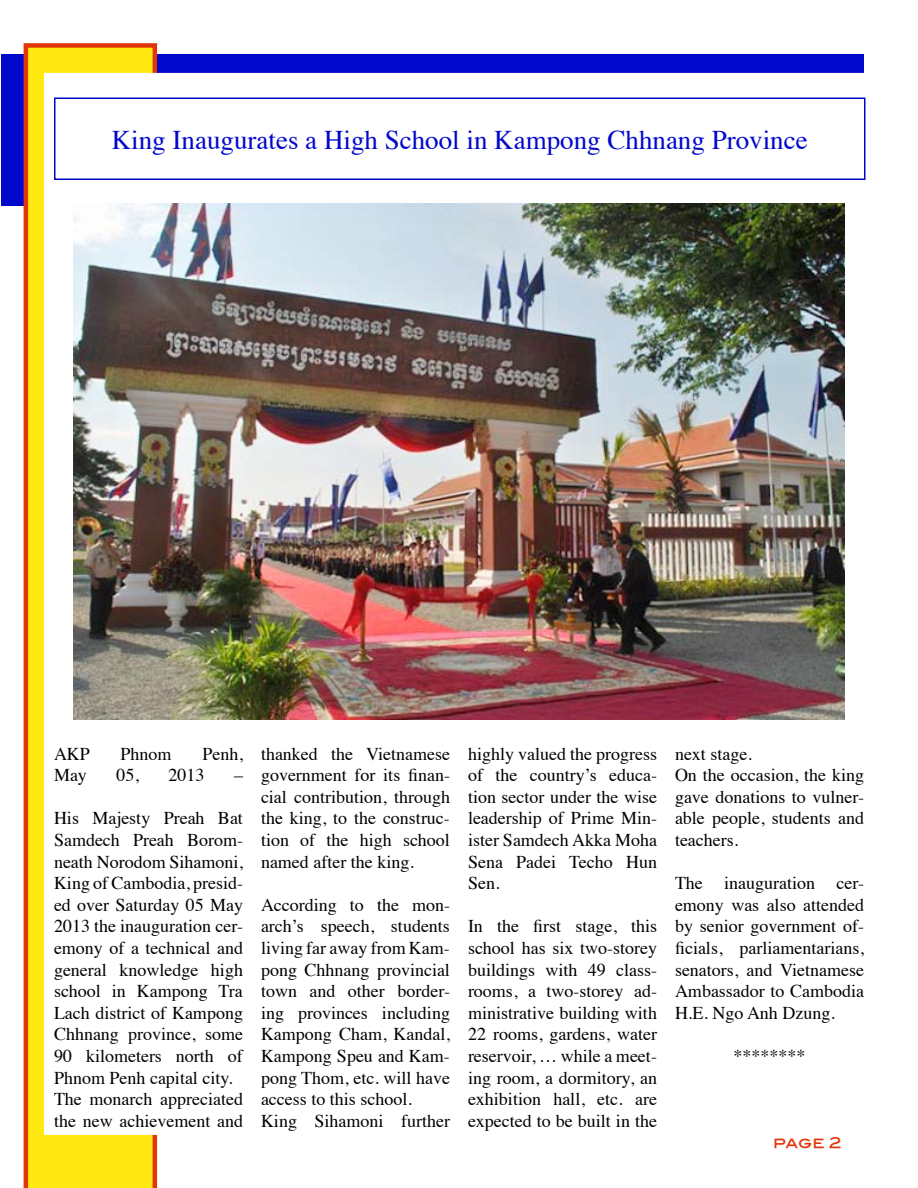
<style>
.page{position:relative;width:918px;height:1188px;background:#fff}
.page>*{position:absolute;margin:0;border:0;box-sizing:border-box;transform-origin:0 0}
.t1{font:27px "Times";color:#0008cc}
.t2{font:18px/21.6px "Times";color:#000;text-align:justify}
.t3{font:15px "Blair Md ITCTT Medium";color:#e1350a}
</style>
<div class="page">
<div style="left:1px;top:54px;width:863px;height:152px;background:#0008cc"></div>
<svg style="left:24px;top:43px;width:133px;height:1145px;background:#f9ca0f"></svg>
<div style="left:44px;top:73px;width:830px;height:1062px;background:#fff;border:2px solid #fff"></div>
<div style="left:54px;top:98px;width:812px;height:82px;border:2px solid #0008cc"></div>
<img style="left:73px;top:203px;width:771px;height:516px">
<h1 class="t1" style="left:112px;top:115px;width:697px">King Inaugurates a High School in Kampong Chhnang Province</h1>
<p class="t2" style="left:54px;top:741px;width:37px">AKP</p>
<p class="t2" style="left:120px;top:741px;width:53px">Phnom</p>
<p class="t2" style="left:202px;top:741px;width:42px">Penh,</p>
<p class="t2" style="left:54px;top:763px;width:34px">May</p>
<p class="t2" style="left:116px;top:763px;width:24px">05,</p>
<p class="t2" style="left:168px;top:763px;width:37px">2013</p>
<p class="t2" style="left:234px;top:763px;width:10px">–</p>
<p class="t2" style="left:54px;top:806px;width:191px;text-align:left">His Majesty Preah Bat<br>Samdech Preah Borom&shy;neath Norodom Sihamoni,<br>King of Cambodia, presid&shy;ed over Saturday 05 May<br>2013 the inauguration cer&shy;emony of a technical and general knowledge high school in Kampong Tra<br>Lach district of Kampong<br>Chhnang province, some<br>90 kilometers north of<br>Phnom Penh capital city.<br>The monarch appreciated the new achievement and</p>
<p class="t2" style="left:261px;top:741px;width:191px">thanked the Vietnamese government for its finan&shy;cial contribution, through the king, to the construc&shy;tion of the high school named after the king.</p>
<p class="t2" style="left:261px;top:892px;width:191px;text-align:left">According to the mon&shy;arch’s speech, students living far away from Kam&shy;pong Chhnang provincial town and other border&shy;ing provinces including<br>Kampong Cham, Kandal,<br>Kampong Speu and Kam&shy;pong Thom, etc. will have access to this school.<br>King Sihamoni further</p>
<p class="t2" style="left:468px;top:741px;width:191px">highly valued the progress of the country’s educa&shy;tion sector under the wise leadership of Prime Min&shy;ister Samdech Akka Moha Sena Padei Techo Hun Sen.</p>
<p class="t2" style="left:468px;top:914px;width:191px">In the first stage, this school has six two-storey buildings with 49 class&shy;rooms, a two-storey ad&shy;ministrative building with 22 rooms, gardens, water reservoir, … while a meet&shy;ing room, a dormitory, an exhibition hall, etc. are expected to be built in the</p>
<p class="t2" style="left:675px;top:741px;width:191px;text-align:left">next stage.<br>On the occasion, the king gave donations to vulner&shy;able people, students and teachers.</p>
<p class="t2" style="left:675px;top:871px;width:191px">The inauguration cer&shy;emony was also attended by senior government of&shy;ficials, parliamentarians, senators, and Vietnamese Ambassador to Cambodia H.E. Ngo Anh Dzung.</p>
<p class="t2" style="left:734px;top:1044px;width:73px">********</p>
<p class="t3" style="left:773px;top:1131px;width:70px">page 2</p>
</div>
